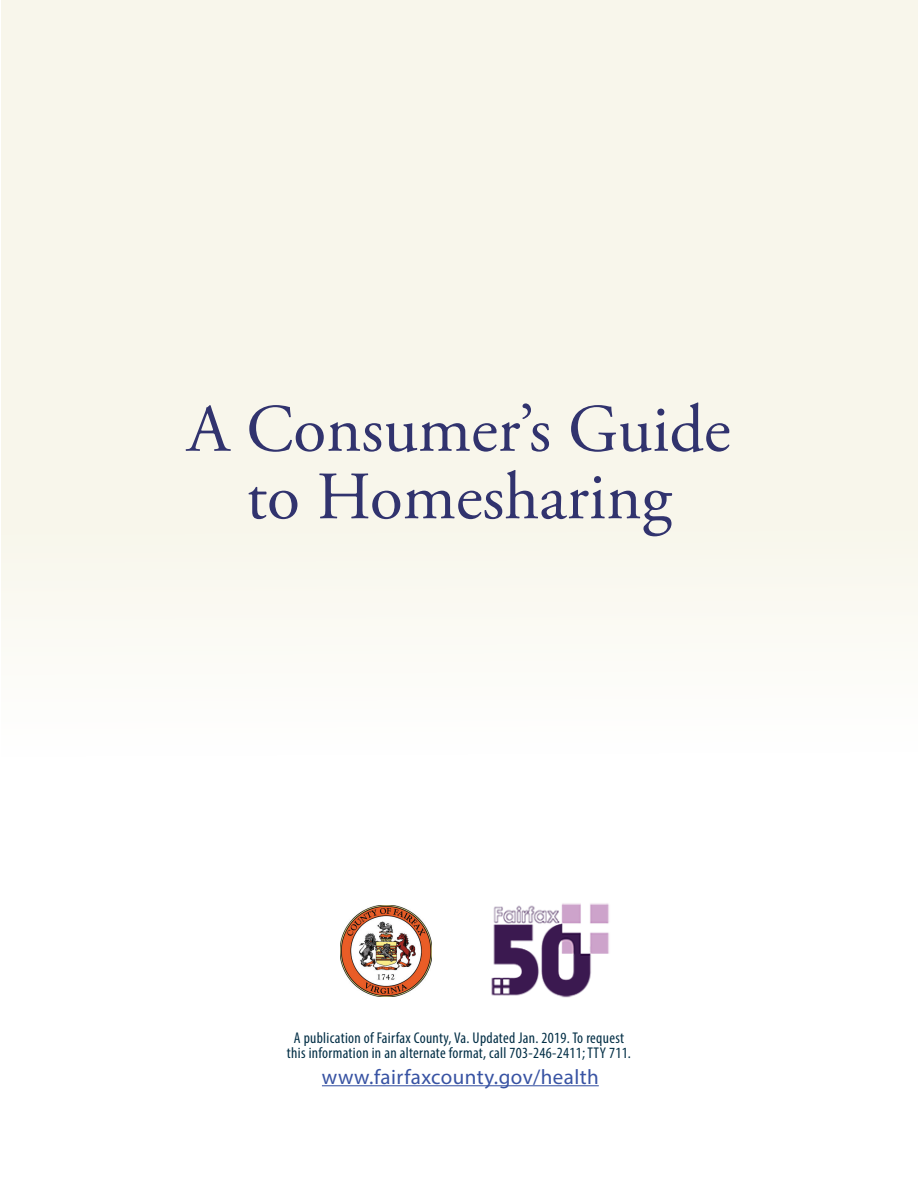
<style>
.page{position:relative;width:918px;height:1188px;background:#fff}
.page>*{position:absolute;margin:0;border:0;box-sizing:border-box;transform-origin:0 0}
.t1{font:67.5px/67.5px "Adobe Garamond Pro";color:#31336e;text-align:center}
.t2{font:21px "Myriad Pro";letter-spacing:.02em;color:#3853a3}
.t3{font:condensed 15.6px/15.6px "Myriad Pro";letter-spacing:.02em;color:#032f46;text-align:center}
</style>
<div class="page">
<div style="left:1px;top:0;width:917px;height:1188px;background:linear-gradient(to right,#fbfaf4,#fbfaf4)"></div>
<img style="left:340px;top:905px;width:92px;height:92px">
<hr style="left:322px;top:1085px;width:277px;height:1px;background:#3853a3">
<img style="left:486px;top:901px;width:128px;height:100px">
<p class="t1" style="left:187px;top:398px;width:545px">A Consumer’s Guide to Homesharing</p>
<p class="t3" style="left:287px;top:1029px;width:346px">A publication of Fairfax County, Va. Updated Jan. 2019. To request this information in an alternate format, call 703-246-2411; TTY 711.</p>
<p class="t2" style="left:322px;top:1064px;width:278px">www.fairfaxcounty.gov/health</p>
</div>
